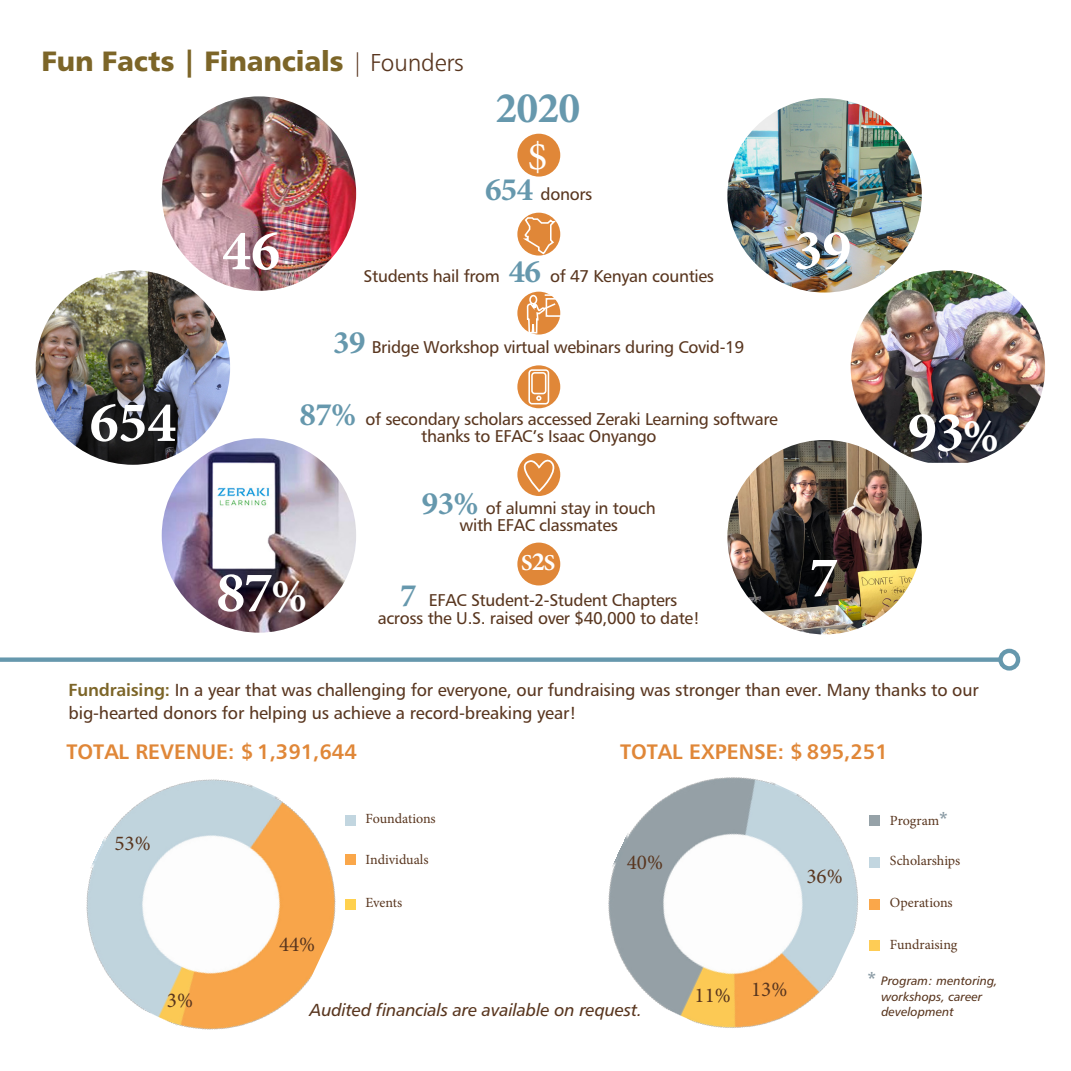
<style>
.page{position:relative;width:1071px;height:1071px;background:#fff}
.page>*{position:absolute;margin:0;border:0;box-sizing:border-box;transform-origin:0 0}
.t1{font:700 57.75px "Minion Pro";color:#fff}
.t2{font:700 43.75px "Minion Pro";color:#6698ad}
.t3{font:42px "Minion Pro";color:#fff}
.t4{font:28px "Humanist 777 BT Black B";letter-spacing:-.01em;color:#7c6528}
.t5{font:700 22.75px "Minion Pro";color:#fff}
.t6{font:21.18px "Minion Pro";color:#59361f}
.t7{font:21px "Humanist 777 BT Bold B";color:#e08738}
.t8{font:17.5px/22.8px "Humanist 777 BT Roman B";letter-spacing:-.01em;color:#59361f}
.t9{font:17.5px "Humanist 777 BT Italic B";letter-spacing:-.01em;color:#59361f}
.t10{font:17.15px/17.5px "Humanist 777 BT Roman B";letter-spacing:-.02em;color:#59361f;text-align:center}
.t11{font:14px "Minion Pro";letter-spacing:-.005em;color:#59361f}
.t12{font:12.25px/15.8px "Humanist 777 BT Italic B";color:#59361f}
.s1{font-family:"Humanist 777 BT Light B";font-size:24.5px;color:#59361f}
.s2{font-family:"Minion Pro";font-weight:700;font-size:32.9px;color:#6698ad}
.s3{font-size:47.25px}
.s4{font-size:26.25px}
.s5{font-family:"Humanist 777 BT Bold B";color:#7c6528}
.s6{font-family:"Humanist 777 BT Bold B";font-size:17.5px;color:#8899a3}
</style>
<div class="page">
<div style="left:517px;top:134px;width:43px;height:43px;background:#e08738;border-radius:50%"></div>
<img style="left:608px;top:777px;width:272px;height:251px">
<img style="left:86px;top:779px;width:270px;height:251px">
<div style="left:345px;top:815px;width:11px;height:10px;background:#c2d6e0"></div>
<div style="left:345px;top:854px;width:11px;height:10px;background:#faa74a"></div>
<div style="left:345px;top:899px;width:11px;height:11px;background:#ffd14e"></div>
<div style="left:869px;top:815px;width:11px;height:10px;background:#96a2a8"></div>
<div style="left:869px;top:857px;width:11px;height:11px;background:#c2d6e0"></div>
<div style="left:869px;top:899px;width:11px;height:11px;background:#faa74a"></div>
<div style="left:869px;top:940px;width:11px;height:11px;background:#fecc55"></div>
<img style="left:162px;top:96px;width:194px;height:195px;border-radius:97px">
<img style="left:727px;top:440px;width:195px;height:194px;border-radius:97px">
<img style="left:36px;top:270px;width:194px;height:195px;border-radius:97px">
<img style="left:851px;top:270px;width:194px;height:193px">
<img style="left:162px;top:438px;width:194px;height:195px;border-radius:97px">
<img style="left:727px;top:98px;width:195px;height:195px;border-radius:97px">
<div style="left:517px;top:292px;width:43px;height:43px;background:#e08738;border-radius:50%"></div>
<div style="left:517px;top:543px;width:43px;height:42px;background:#e08738;border-radius:50%"></div>
<div style="left:517px;top:453px;width:43px;height:43px;background:#e08738;border-radius:50%"></div>
<svg style="left:517px;top:458px;width:44px;height:34px"></svg>
<div style="left:546px;top:298px;width:20px;height:19px;border:2px solid #fff"></div>
<hr style="left:545px;top:294px;width:21px;height:2px;background:#fff">
<div style="left:529px;top:295px;width:8px;height:10px;border:2px solid #fff;border-radius:50%"></div>
<svg style="left:526px;top:302px;width:31px;height:32px"></svg>
<div style="left:517px;top:365px;width:43px;height:43px;background:#e08738;border-radius:50%"></div>
<div style="left:528px;top:369px;width:21px;height:36px;border:2px solid #fff;border-radius:3px"></div>
<div style="left:531px;top:372px;width:15px;height:22px;border:2px solid #fff;border-radius:3px"></div>
<svg style="left:536px;top:396px;width:5px;height:5px"></svg>
<div style="left:517px;top:213px;width:43px;height:43px;background:#e08738;border-radius:50%"></div>
<svg style="left:520px;top:216px;width:38px;height:40px"></svg>
<div style="left:0;top:657px;width:1001px;height:5px;background:#6698ad"></div>
<div style="left:998px;top:649px;width:22px;height:22px;border:4px solid #6698ad;border-radius:50%"></div>
<h3 class="t4" style="left:42px;top:43px;width:424px">Fun Facts | Financials <span class="s1">| Founders</span></h3>
<h2 class="t2" style="left:495px;top:77px;width:86px">2020</h2>
<h3 class="t3" style="left:527px;top:129px;width:22px">$</h3>
<p class="t10" style="left:485px;top:185px;width:109px"><span class="s2">654</span> donors</p>
<h1 class="t1" style="left:222px;top:210px;width:59px">46</h1>
<p class="t10" style="left:364px;top:267px;width:352px">Students hail from <span class="s2">46</span> of 47 Kenyan counties</p>
<p class="t10" style="left:333px;top:338px;width:413px"><span class="s2">39</span> Bridge Workshop virtual webinars during Covid-19</p>
<h1 class="t1" style="left:794px;top:210px;width:59px">39</h1>
<p class="t10" style="left:300px;top:410px;width:480px"><span class="s2">87%</span> of secondary scholars accessed Zeraki Learning software thanks to EFAC’s Isaac Onyango</p>
<h1 class="t1" style="left:90px;top:382px;width:88px">654</h1>
<h1 class="t1" style="left:908px;top:392px;width:92px">93<span class="s3">%</span></h1>
<h1 class="t1" style="left:216px;top:552px;width:92px">87<span class="s3">%</span></h1>
<p class="t10" style="left:422px;top:499px;width:235px"><span class="s2">93%</span> of alumni stay in touch with EFAC classmates</p>
<h3 class="t5" style="left:521px;top:547px;width:36px">S<span class="s4">2</span>S</h3>
<p class="t10" style="left:378px;top:591px;width:324px"><span class="s2">7</span> EFAC Student-2-Student Chapters across the U.S. raised over $40,000 to date!</p>
<h1 class="t1" style="left:809px;top:537px;width:30px">7</h1>
<p class="t8" style="left:69px;top:678px;width:912px"><span class="s5">Fundraising:</span> In a year that was challenging for everyone, our fundraising was stronger than ever. Many thanks to our big-hearted donors for helping us achieve a record-breaking year!</p>
<p class="t7" style="left:66px;top:739px;width:292px">TOTAL REVENUE: $ 1,391,644</p>
<p class="t7" style="left:620px;top:739px;width:269px">TOTAL EXPENSE: $ 895,251</p>
<p class="t6" style="left:114px;top:829px;width:38px">53%</p>
<p class="t6" style="left:167px;top:986px;width:28px">3%</p>
<p class="t6" style="left:279px;top:930px;width:38px">44%</p>
<p class="t11" style="left:366px;top:809px;width:72px">Foundations</p>
<p class="t11" style="left:366px;top:850px;width:65px">Individuals</p>
<p class="t11" style="left:366px;top:893px;width:38px">Events</p>
<p class="t6" style="left:627px;top:848px;width:38px">40%</p>
<p class="t9" style="left:310px;top:999px;width:334px">Audited financials are available on request.</p>
<p class="t6" style="left:806px;top:862px;width:38px">36%</p>
<p class="t6" style="left:695px;top:978px;width:94px">11% 13%</p>
<p class="t11" style="left:890px;top:812px;width:59px">Program<span class="s6">*</span></p>
<p class="t11" style="left:890px;top:851px;width:72px">Scholarships</p>
<p class="t11" style="left:890px;top:893px;width:64px">Operations</p>
<p class="t11" style="left:890px;top:935px;width:69px">Fundraising</p>
<p class="t12" style="left:881px;top:973px;width:118px;text-indent:-14px"><span class="s6">*</span> Program: mentoring, workshops, career development</p>
</div>
